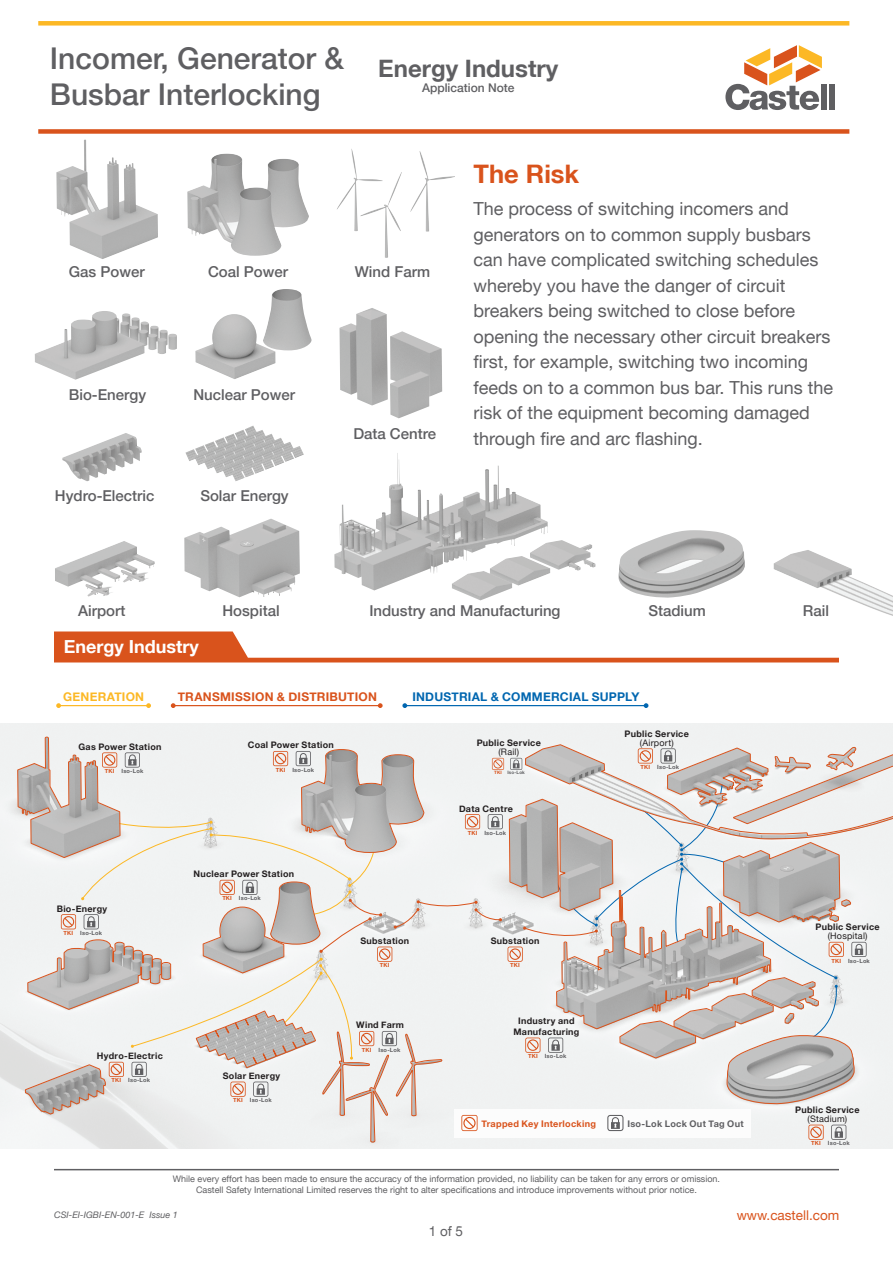
<style>
.page{position:relative;width:893px;height:1263px;background:#fff}
.page>*{position:absolute;margin:0;border:0;box-sizing:border-box;transform-origin:0 0}
.t1{font:500 30px/36px "Helvetica Neue LT";color:#5f5f62}
.t2{font:700 25.5px "Helvetica Neue LT";color:#d9531c}
.t3{font:700 24px "Helvetica Neue LT";color:#5f5f62}
.t4{font:18px/25.5px "Helvetica Neue LT";color:#5f5f62}
.t5{font:700 18px "Helvetica Neue LT";color:#fff}
.t6{font:500 15px "Helvetica Neue LT";color:#5f5f62}
.t7{font:13.5px "Helvetica Neue LT";color:#d9531c}
.t8{font:13.5px "Helvetica Neue LT";color:#5f5f62}
.t9{font:700 12px "Helvetica Neue";letter-spacing:.02em;color:#0166b0}
.t10{font:700 12px "Helvetica Neue";letter-spacing:.02em;color:#d9531c}
.t11{font:500 12px "Helvetica Neue LT";color:#5f5f62}
.t12{font:700 12px "Helvetica Neue";letter-spacing:.02em;color:#fcb825}
.t13{font:700 9.15px "Helvetica Neue";letter-spacing:.03em;color:#d9531c}
.t14{font:700 9.15px "Helvetica Neue";letter-spacing:.025em;color:#5f5f62}
.t15{font:9px/10.8px "Helvetica Neue LT";color:#5f5f62;text-align:center}
.t16{font:700 9px/10.8px "Helvetica Neue";letter-spacing:.03em;color:#231f20;text-align:center}
.t17{font:9px "Helvetica Neue";letter-spacing:.025em;color:#231f20}
.t18{font:italic 9px "Helvetica Neue LT";color:#5f5f62}
.t19{font:700 5.7px "Helvetica Neue";letter-spacing:.025em;color:#5f5f62}
.t20{font:700 5.7px "Helvetica Neue";letter-spacing:.03em;color:#d9531c}
.t21{font:700 4.65px "Helvetica Neue";letter-spacing:.03em;color:#5f5f62}
.s1{color:#d9531c}
</style>
<div class="page">
<div style="left:38px;top:129px;width:811px;height:5px;background:#d9531c"></div>
<div style="left:38px;top:21px;width:811px;height:5px;background:#fcb825"></div>
<svg style="left:725px;top:45px;width:97px;height:65px"></svg>
<div style="left:821px;top:84px;width:6px;height:25px;background:#5f5f62"></div>
<div style="left:829px;top:84px;width:6px;height:25px;background:#5f5f62"></div>
<img style="left:185px;top:426px;width:119px;height:55px">
<img style="left:383px;top:172px;width:19px;height:86px">
<img style="left:410px;top:151px;width:45px;height:81px">
<img style="left:337px;top:149px;width:46px;height:82px">
<img style="left:62px;top:433px;width:80px;height:48px">
<img style="left:56px;top:140px;width:102px;height:119px">
<img style="left:270px;top:289px;width:41px;height:61px">
<img style="left:195px;top:314px;width:80px;height:65px">
<img style="left:187px;top:154px;width:122px;height:102px">
<img style="left:35px;top:311px;width:133px;height:69px">
<img style="left:168px;top:334px;width:9px;height:16px">
<img style="left:184px;top:519px;width:116px;height:66px">
<img style="left:55px;top:541px;width:100px;height:44px">
<img style="left:339px;top:308px;width:49px;height:97px">
<img style="left:390px;top:331px;width:52px;height:87px">
<img style="left:619px;top:530px;width:126px;height:55px">
<img style="left:334px;top:453px;width:214px;height:132px">
<img style="left:452px;top:556px;width:98px;height:29px">
<img style="left:530px;top:540px;width:65px;height:31px">
<img style="left:774px;top:550px;width:95px;height:35px">
<svg style="left:17px;top:585px;width:876px;height:586px"></svg>
<h1 class="t1" style="left:50px;top:40px;width:296px">Incomer, Generator &amp;<br>Busbar Interlocking</h1>
<h3 class="t3" style="left:378px;top:54px;width:182px">Energy Industry</h3>
<p class="t11" style="left:422px;top:80px;width:94px">Application Note</p>
<p class="t6" style="left:69px;top:263px;width:77px">Gas Power</p>
<p class="t6" style="left:69px;top:386px;width:79px">Bio-Energy</p>
<p class="t6" style="left:208px;top:263px;width:82px">Coal Power</p>
<p class="t6" style="left:193px;top:386px;width:103px">Nuclear Power</p>
<p class="t6" style="left:355px;top:263px;width:77px">Wind Farm</p>
<p class="t6" style="left:353px;top:425px;width:84px">Data Centre</p>
<h2 class="t2" style="left:473px;top:158px;width:107px">The Risk</h2>
<p class="t4" style="left:473px;top:196px;width:361px">The process of switching incomers and generators on to common supply busbars can have complicated switching schedules whereby you have the danger of circuit breakers being switched to close before opening the necessary other circuit breakers first, for example, switching two incoming feeds on to a common bus bar. This runs the risk of the equipment becoming damaged through fire and arc flashing.</p>
<p class="t6" style="left:55px;top:487px;width:101px">Hydro-Electric</p>
<p class="t6" style="left:200px;top:487px;width:90px">Solar Energy</p>
<p class="t6" style="left:78px;top:602px;width:49px">Airport</p>
<p class="t6" style="left:222px;top:602px;width:59px">Hospital</p>
<p class="t6" style="left:369px;top:602px;width:193px">Industry and Manufacturing</p>
<p class="t6" style="left:648px;top:602px;width:59px">Stadium</p>
<p class="t6" style="left:803px;top:602px;width:28px">Rail</p>
<p class="t5" style="left:64px;top:636px;width:137px">Energy Industry</p>
<p class="t12" style="left:63px;top:689px;width:83px">GENERATION</p>
<p class="t10" style="left:178px;top:689px;width:201px">TRANSMISSION &amp; DISTRIBUTION</p>
<p class="t9" style="left:412px;top:689px;width:228px">INDUSTRIAL &amp; COMMERCIAL SUPPLY</p>
<p class="t16" style="left:79px;top:741px;width:84px">Gas Power Station</p>
<p class="t16" style="left:248px;top:740px;width:87px">Coal Power Station</p>
<p class="t16" style="left:625px;top:728px;width:66px">Public Service</p>
<p class="t16" style="left:477px;top:737px;width:66px">Public Service</p>
<p class="t17" style="left:640px;top:737px;width:35px">(Airport)</p>
<p class="t17" style="left:498px;top:747px;width:22px">(Rail)</p>
<p class="t19" style="left:276px;top:766px;width:40px"><span class="s1">TKI</span> Iso-Lok</p>
<p class="t19" style="left:105px;top:767px;width:40px"><span class="s1">TKI</span> Iso-Lok</p>
<p class="t21" style="left:494px;top:770px;width:32px"><span class="s1">TKI</span> Iso-Lok</p>
<p class="t16" style="left:459px;top:803px;width:56px">Data Centre</p>
<p class="t16" style="left:57px;top:903px;width:52px">Bio-Energy</p>
<p class="t19" style="left:64px;top:929px;width:40px"><span class="s1">TKI</span> Iso-Lok</p>
<p class="t16" style="left:194px;top:868px;width:102px">Nuclear Power Station</p>
<p class="t19" style="left:222px;top:895px;width:40px"><span class="s1">TKI</span> Iso-Lok</p>
<p class="t16" style="left:97px;top:1050px;width:67px">Hydro-Electric</p>
<p class="t19" style="left:112px;top:1077px;width:40px"><span class="s1">TKI</span> Iso-Lok</p>
<p class="t16" style="left:223px;top:1070px;width:59px">Solar Energy</p>
<p class="t19" style="left:233px;top:1097px;width:40px"><span class="s1">TKI</span> Iso-Lok</p>
<p class="t19" style="left:468px;top:829px;width:40px"><span class="s1">TKI</span> Iso-Lok</p>
<p class="t16" style="left:360px;top:935px;width:50px">Substation</p>
<p class="t16" style="left:491px;top:935px;width:50px">Substation</p>
<p class="t20" style="left:380px;top:962px;width:11px">TKI</p>
<p class="t20" style="left:510px;top:962px;width:11px">TKI</p>
<p class="t16" style="left:356px;top:1019px;width:49px">Wind Farm</p>
<p class="t19" style="left:362px;top:1046px;width:40px"><span class="s1">TKI</span> Iso-Lok</p>
<p class="t16" style="left:513px;top:1015px;width:67px">Industry and<br>Manufacturing</p>
<p class="t19" style="left:528px;top:1053px;width:40px"><span class="s1">TKI</span> Iso-Lok</p>
<p class="t13" style="left:481px;top:1118px;width:116px">Trapped Key Interlocking</p>
<p class="t19" style="left:641px;top:763px;width:40px"><span class="s1">TKI</span> Iso-Lok</p>
<p class="t14" style="left:627px;top:1118px;width:118px">Iso-Lok Lock Out Tag Out</p>
<p class="t15" style="left:173px;top:1174px;width:549px">While every effort has been made to ensure the accuracy of the information provided, no liability can be taken for any errors or omission.<br>Castell Safety International Limited reserves the right to alter specifications and introduce improvements without prior notice.</p>
<p class="t16" style="left:815px;top:921px;width:66px">Public Service</p>
<p class="t17" style="left:828px;top:931px;width:41px">(Hospital)</p>
<p class="t19" style="left:831px;top:957px;width:40px"><span class="s1">TKI</span> Iso-Lok</p>
<p class="t16" style="left:795px;top:1104px;width:66px">Public Service</p>
<p class="t17" style="left:808px;top:1113px;width:41px">(Stadium)</p>
<p class="t19" style="left:811px;top:1140px;width:40px"><span class="s1">TKI</span> Iso-Lok</p>
<p class="t18" style="left:54px;top:1210px;width:125px">CSI-EI-IGBI-EN-001-E Issue 1</p>
<p class="t8" style="left:429px;top:1223px;width:36px">1 of 5</p>
<p class="t8" style="left:456px;top:1223px;width:9px">2</p>
<p class="t7" style="left:737px;top:1207px;width:104px">www.castell.com</p>
</div>
